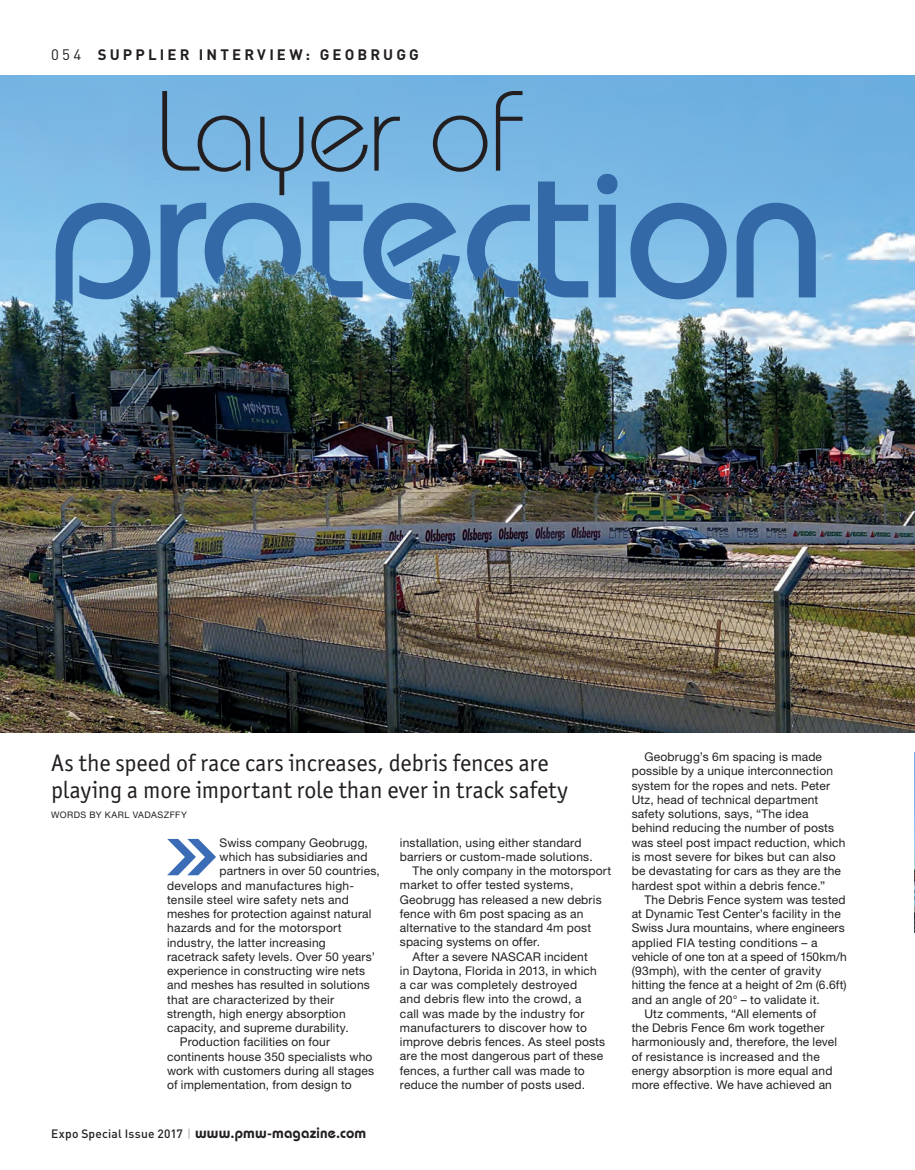
<style>
.page{position:relative;width:915px;height:1170px;background:#fff}
.page>*{position:absolute;margin:0;border:0;box-sizing:border-box;transform-origin:0 0}
.Headline{font:500 193.05px "Bauhaus";letter-spacing:-.035em;color:#3369a7}
.Headline-2{font:300 113.7px "Bauhaus";letter-spacing:-.03em;color:#231f20}
.Standfirst{font:24px/27px "Officina San ITC";color:#231f20}
.Strapline_Left{font:700 15px "DIN";letter-spacing:.205em;color:#231f20}
.Body_copy{font:12px/14.2px "Helvetica Neue";letter-spacing:.015em;color:#231f20}
.t1{font:500 12px "DIN";letter-spacing:.015em;color:#231f20}
.Standfirst-2{font:9px "Helvetica Neue";letter-spacing:.05em;color:#231f20}
.s1{font-weight:400}
.s2{color:#bcbdc0}
.s3{font-family:"Bauhaus";font-weight:600;font-size:15px}
</style>
<div class="page">
<img style="left:0;top:75px;width:914px;height:657px">
<img style="left:123px;top:255px;width:109px;height:66px">
<svg style="left:167px;top:838px;width:49px;height:37px"></svg>
<img style="left:914px;top:752px;width:1px;height:180px">
<p class="Strapline_Left" style="left:51px;top:45px;width:369px"><span class="s1">054</span> SUPPLIER INTERVIEW: GEOBRUGG</p>
<p class="Headline-2" style="left:155px;top:64px;width:367px">Layer of</p>
<p class="Headline" style="left:48px;top:116px;width:777px">protection</p>
<p class="Standfirst" style="left:51px;top:749px;width:518px">As the speed of race cars increases, debris fences are playing a more important role than ever in track safety</p>
<p class="Standfirst-2" style="left:51px;top:809px;width:137px">WORDS BY KARL VADASZFFY</p>
<p class="Body_copy" style="left:219px;top:835px;width:150px">Swiss company Geobrugg,</p>
<p class="Body_copy" style="left:219px;top:849px;width:149px">which has subsidiaries and</p>
<p class="Body_copy" style="left:219px;top:863px;width:162px">partners in over 50 countries,</p>
<p class="Body_copy" style="left:167px;top:877px;width:188px">develops and manufactures high-</p>
<p class="Body_copy" style="left:167px;top:892px;width:183px">tensile steel wire safety nets and</p>
<p class="Body_copy" style="left:167px;top:906px;width:206px">meshes for protection against natural</p>
<p class="Body_copy" style="left:167px;top:920px;width:176px">hazards and for the motorsport</p>
<p class="Body_copy" style="left:167px;top:934px;width:160px">industry, the latter increasing</p>
<p class="Body_copy" style="left:167px;top:949px;width:209px">racetrack safety levels. Over 50 years’</p>
<p class="Body_copy" style="left:167px;top:963px;width:199px">experience in constructing wire nets</p>
<p class="Body_copy" style="left:167px;top:977px;width:204px">and meshes has resulted in solutions</p>
<p class="Body_copy" style="left:167px;top:991px;width:168px">that are characterized by their</p>
<p class="Body_copy" style="left:167px;top:1006px;width:180px">strength, high energy absorption</p>
<p class="Body_copy" style="left:167px;top:1020px;width:183px">capacity, and supreme durability.</p>
<p class="Body_copy" style="left:167px;top:1034px;width:209px;text-indent:13px">Production facilities on four continents house 350 specialists who work with customers during all stages of implementation, from design to</p>
<p class="t1" style="left:51px;top:1125px;width:316px">Expo Special Issue 2017 <span class="s2">|</span> <span class="s3">www.pmw-magazine.com</span></p>
<p class="Body_copy" style="left:400px;top:835px;width:194px">installation, using either standard barriers or custom-made solutions.</p>
<p class="Body_copy" style="left:400px;top:863px;width:213px;text-indent:13px">The only company in the motorsport market to offer tested systems,<br>Geobrugg has released a new debris fence with 6m post spacing as an alternative to the standard 4m post spacing systems on offer.</p>
<p class="Body_copy" style="left:400px;top:949px;width:207px;text-indent:13px">After a severe NASCAR incident<br>in Daytona, Florida in 2013, in which a car was completely destroyed<br>and debris flew into the crowd, a<br>call was made by the industry for manufacturers to discover how to improve debris fences. As steel posts are the most dangerous part of these fences, a further call was made to reduce the number of posts used.</p>
<p class="Body_copy" style="left:631px;top:749px;width:215px;text-indent:13px">Geobrugg’s 6m spacing is made possible by a unique interconnection system for the ropes and nets. Peter Utz, head of technical department safety solutions, says, “The idea behind reducing the number of posts was steel post impact reduction, which is most severe for bikes but can also be devastating for cars as they are the hardest spot within a debris fence.”</p>
<p class="Body_copy" style="left:631px;top:892px;width:217px;text-indent:13px">The Debris Fence system was tested at Dynamic Test Center’s facility in the Swiss Jura mountains, where engineers applied FIA testing conditions – a vehicle of one ton at a speed of 150km/h (93mph), with the center of gravity hitting the fence at a height of 2m (6.6ft) and an angle of 20° – to validate it.</p>
<p class="Body_copy" style="left:631px;top:1006px;width:207px;text-indent:13px">Utz comments, “All elements of<br>the Debris Fence 6m work together harmoniously and, therefore, the level of resistance is increased and the energy absorption is more equal and more effective. We have achieved an</p>
</div>
